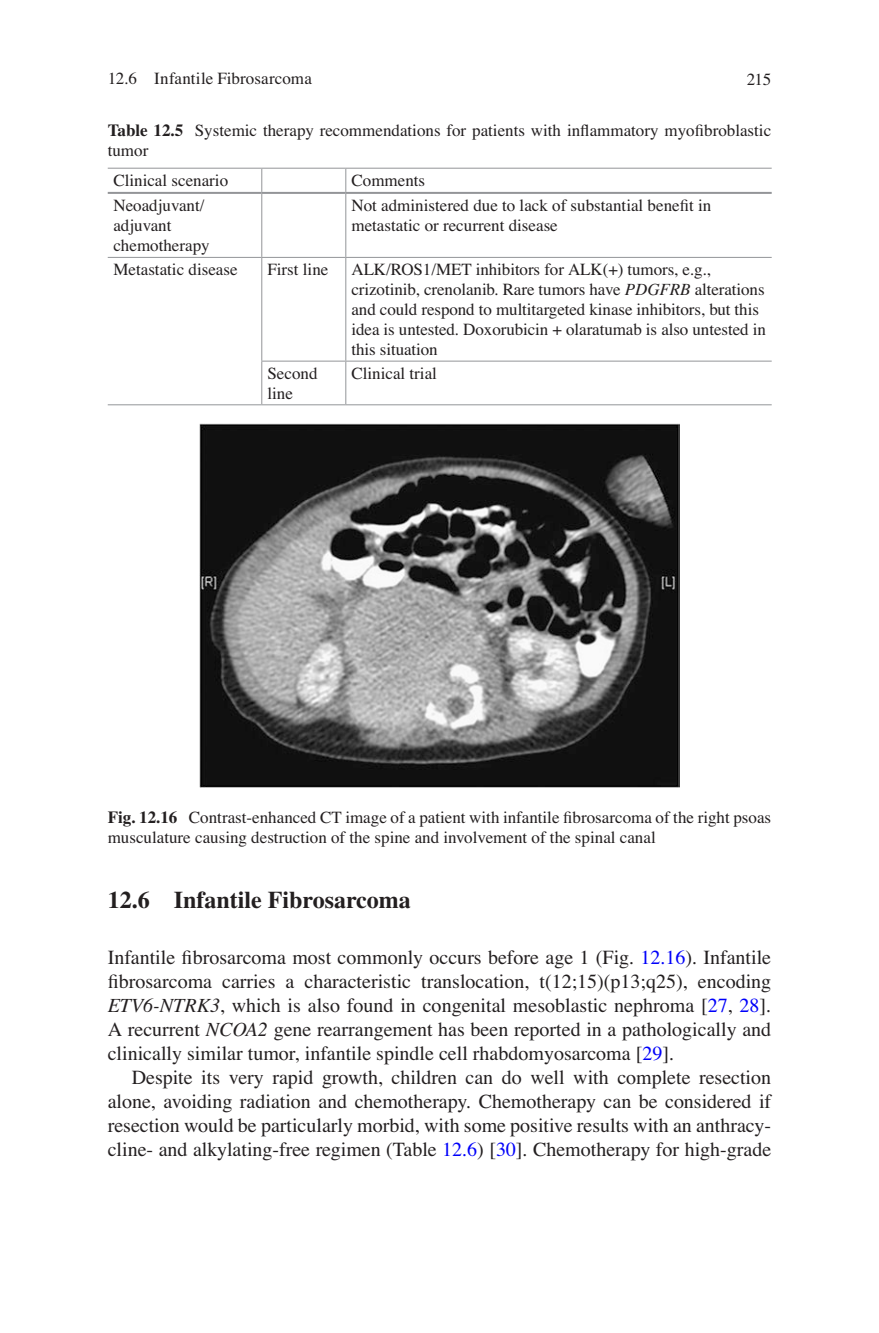
<style>
.page{position:relative;width:879px;height:1333px;background:#fff}
.page>*{position:absolute;margin:0;border:0;box-sizing:border-box;transform-origin:0 0}
.t1{font:700 24px "Ghkskt Times";color:#231f20}
.t2{font:20px/24px "Tlffbq Times";color:#231f20;text-align:justify}
.t3{font:17px/20px "Tlffbq Times";color:#231f20}
.s1{font-family:"Ghkskt Times";font-weight:700}
.s2{font-family:"Jptyct Times";font-style:italic}
.s3{color:#0000fa}
</style>
<div class="page">
<hr style="left:108px;top:168px;width:154px;height:1px;background:#939598">
<hr style="left:108px;top:192px;width:154px;height:2px;background:#939598">
<hr style="left:262px;top:168px;width:84px;height:1px;background:#939598">
<svg style="left:261px;top:169px;width:1px;height:23px"></svg>
<hr style="left:262px;top:192px;width:84px;height:2px;background:#939598">
<hr style="left:346px;top:168px;width:425px;height:1px;background:#939598">
<svg style="left:345px;top:169px;width:1px;height:23px"></svg>
<hr style="left:346px;top:192px;width:425px;height:2px;background:#939598">
<hr style="left:261px;top:194px;width:1px;height:63px;background:#939598">
<hr style="left:345px;top:194px;width:1px;height:63px;background:#939598">
<hr style="left:262px;top:257px;width:84px;height:1px;background:#939598">
<hr style="left:346px;top:257px;width:425px;height:1px;background:#939598">
<hr style="left:345px;top:258px;width:1px;height:102px;background:#939598">
<hr style="left:261px;top:360px;width:85px;height:1px;background:#939598">
<hr style="left:262px;top:404px;width:84px;height:1px;background:#939598">
<hr style="left:346px;top:360px;width:425px;height:1px;background:#939598">
<hr style="left:345px;top:361px;width:1px;height:43px;background:#939598">
<hr style="left:346px;top:404px;width:425px;height:1px;background:#939598">
<hr style="left:108px;top:257px;width:154px;height:1px;background:#939598">
<hr style="left:261px;top:258px;width:1px;height:102px;background:#939598">
<hr style="left:261px;top:361px;width:1px;height:43px;background:#939598">
<hr style="left:108px;top:404px;width:154px;height:1px;background:#939598">
<img style="left:199px;top:423px;width:480px;height:364px">
<p class="t3" style="left:108px;top:70px;width:206px">12.6 Infantile Fibrosarcoma</p>
<p class="t3" style="left:747px;top:71px;width:26px">215</p>
<p class="t3" style="left:108px;top:121px;width:665px"><span class="s1">Table 12.5</span> Systemic therapy recommendations for patients with inflammatory myofibroblastic tumor</p>
<p class="t3" style="left:113px;top:172px;width:116px">Clinical scenario</p>
<p class="t3" style="left:351px;top:172px;width:75px">Comments</p>
<p class="t3" style="left:113px;top:197px;width:98px">Neoadjuvant/ adjuvant chemotherapy</p>
<p class="t3" style="left:351px;top:197px;width:361px">Not administered due to lack of substantial benefit in metastatic or recurrent disease</p>
<p class="t3" style="left:113px;top:260px;width:126px">Metastatic disease</p>
<p class="t3" style="left:267px;top:260px;width:62px">First line</p>
<p class="t3" style="left:351px;top:260px;width:416px">ALK/ROS1/MET inhibitors for ALK(+) tumors, e.g., crizotinib, crenolanib. Rare tumors have <span class="s2">PDGFRB</span> alterations and could respond to multitargeted kinase inhibitors, but this idea is untested. Doxorubicin + olaratumab is also untested in this situation</p>
<p class="t3" style="left:267px;top:364px;width:52px">Second line</p>
<p class="t3" style="left:351px;top:364px;width:87px">Clinical trial</p>
<p class="t3" style="left:108px;top:808px;width:665px"><span class="s1">Fig. 12.16</span> Contrast-enhanced CT image of a patient with infantile fibrosarcoma of the right psoas musculature causing destruction of the spine and involvement of the spinal canal</p>
<h1 class="t1" style="left:108px;top:885px;width:305px">12.6 Infantile Fibrosarcoma</h1>
<p class="t2" style="left:108px;top:947px;width:665px">Infantile fibrosarcoma most commonly occurs before age 1 (Fig. <span class="s3">12.16</span>). Infantile fibrosarcoma carries a characteristic translocation, t(12;15)(p13;q25), encoding <span class="s2">ETV6-NTRK3</span>, which is also found in congenital mesoblastic nephroma [<span class="s3">27</span>, <span class="s3">28</span>].<br>A recurrent <span class="s2">NCOA2</span> gene rearrangement has been reported in a pathologically and clinically similar tumor, infantile spindle cell rhabdomyosarcoma [<span class="s3">29</span>].</p>
<p class="t2" style="left:108px;top:1067px;width:665px;text-indent:24px">Despite its very rapid growth, children can do well with complete resection alone, avoiding radiation and chemotherapy. Chemotherapy can be considered if resection would be particularly morbid, with some positive results with an anthracy&shy;cline- and alkylating-free regimen (Table <span class="s3">12.6</span>) [<span class="s3">30</span>]. Chemotherapy for high-grade</p>
</div>
